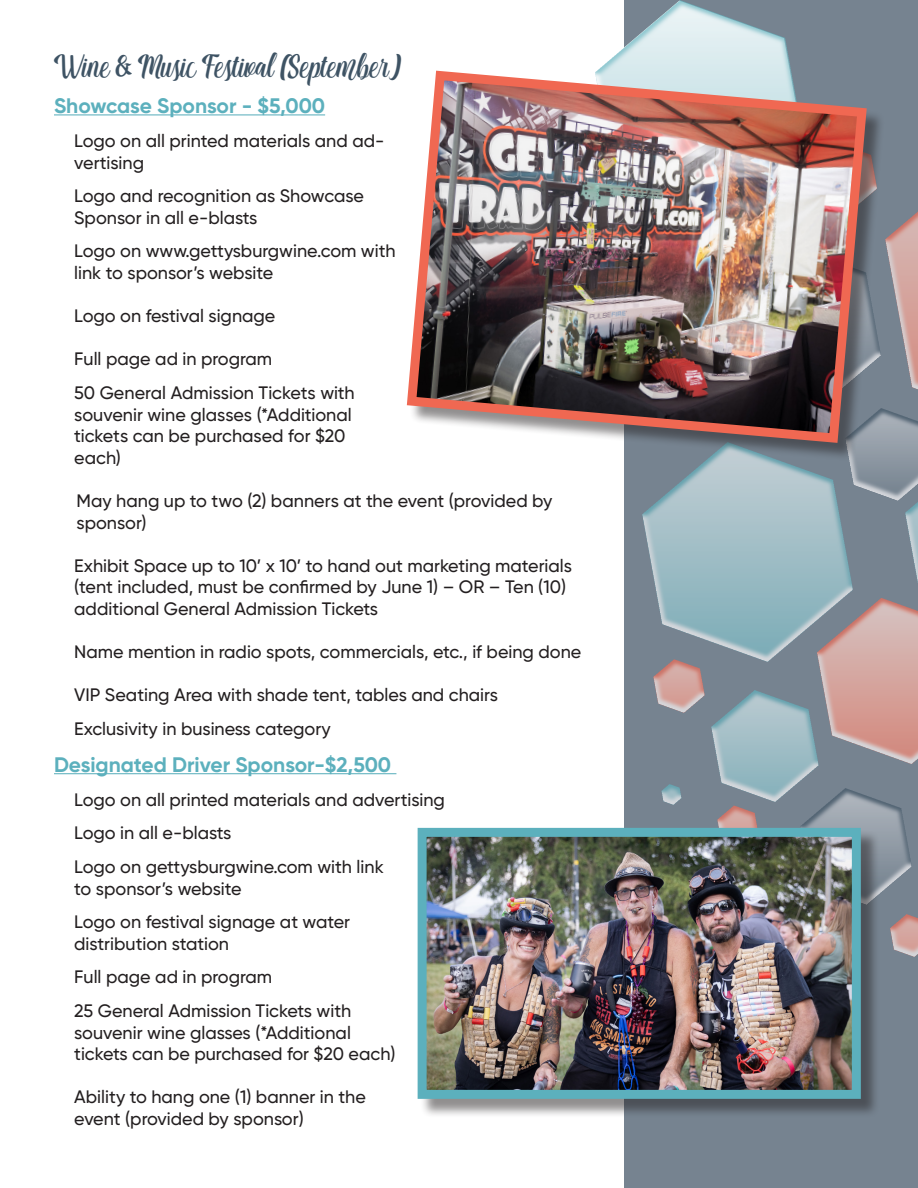
<style>
.page{position:relative;width:918px;height:1188px;background:#fff}
.page>*{position:absolute;margin:0;border:0;box-sizing:border-box;transform-origin:0 0}
.t1{font:24px "Matilda";color:#3e5364}
.t2{font:700 21px "Gilroy";color:#5cb0bd}
.t3{font:500 18px/21.6px "Gilroy";color:#231f20}
</style>
<div class="page">
<div style="left:624px;top:0;width:294px;height:1188px;background:#768390"></div>
<img style="left:661px;top:716px;width:102px;height:99px">
<img style="left:885px;top:211px;width:33px;height:179px">
<img style="left:906px;top:417px;width:12px;height:127px">
<img style="left:606px;top:815px;width:141px;height:13px">
<img style="left:763px;top:544px;width:155px;height:190px">
<img style="left:747px;top:734px;width:171px;height:223px">
<img style="left:602px;top:0;width:188px;height:66px">
<img style="left:642px;top:388px;width:264px;height:328px">
<hr style="left:54px;top:114px;width:271px;height:1px;background:#5cb0bd">
<hr style="left:54px;top:773px;width:342px;height:1px;background:#5cb0bd">
<div style="left:420px;top:830px;width:460px;height:288px;background:#231f20;opacity:.5"></div>
<img style="left:428px;top:838px;width:423px;height:251px">
<div style="left:418px;top:828px;width:443px;height:271px;border:9px solid #5cb0bd"></div>
<div style="left:409px;top:73px;width:476px;height:389px;background:#231f20;opacity:.5"></div>
<img style="left:406px;top:66px;width:466px;height:382px">
<h1 class="t1" style="left:54px;top:54px;width:349px">Wine &amp; Music Festival (September)</h1>
<p class="t2" style="left:54px;top:93px;width:273px">Showcase Sponsor - $5,000</p>
<p class="t3" style="left:74px;top:130px;width:312px">Logo on all printed materials and ad&shy;vertising</p>
<p class="t3" style="left:74px;top:185px;width:291px">Logo and recognition as Showcase<br>Sponsor in all e-blasts</p>
<p class="t3" style="left:74px;top:240px;width:323px">Logo on www.gettysburgwine.com with link to sponsor’s website</p>
<p class="t3" style="left:74px;top:305px;width:203px">Logo on festival signage</p>
<p class="t3" style="left:74px;top:342px;width:282px;line-height:33.6px">Full page ad in program<br>50 General Admission Tickets with</p>
<p class="t3" style="left:74px;top:403px;width:279px">souvenir wine glasses (*Additional tickets can be purchased for $20 each)</p>
<p class="t3" style="left:76px;top:490px;width:478px">May hang up to two (2) banners at the event (provided by sponsor)</p>
<p class="t3" style="left:74px;top:555px;width:499px">Exhibit Space up to 10’ x 10’ to hand out marketing materials (tent included, must be confirmed by June 1) – OR – Ten (10) additional General Admission Tickets</p>
<p class="t3" style="left:74px;top:641px;width:509px">Name mention in radio spots, commercials, etc., if being done</p>
<p class="t3" style="left:74px;top:678px;width:425px;line-height:33.6px">VIP Seating Area with shade tent, tables and chairs<br>Exclusivity in business category</p>
<p class="t2" style="left:54px;top:752px;width:339px">Designated Driver Sponsor-$2,500</p>
<p class="t3" style="left:74px;top:782px;width:372px;line-height:33.6px">Logo on all printed materials and advertising<br>Logo in all e-blasts<br>Logo on gettysburgwine.com with link</p>
<p class="t3" style="left:74px;top:871px;width:277px;line-height:33.6px">to sponsor’s website<br>Logo on festival signage at water</p>
<p class="t3" style="left:74px;top:927px;width:279px;line-height:33.6px">distribution station<br>Full page ad in program<br>25 General Admission Tickets with</p>
<p class="t3" style="left:74px;top:1021px;width:323px">souvenir wine glasses (*Additional tickets can be purchased for $20 each)</p>
<p class="t3" style="left:74px;top:1086px;width:293px">Ability to hang one (1) banner in the event (provided by sponsor)</p>
</div>
